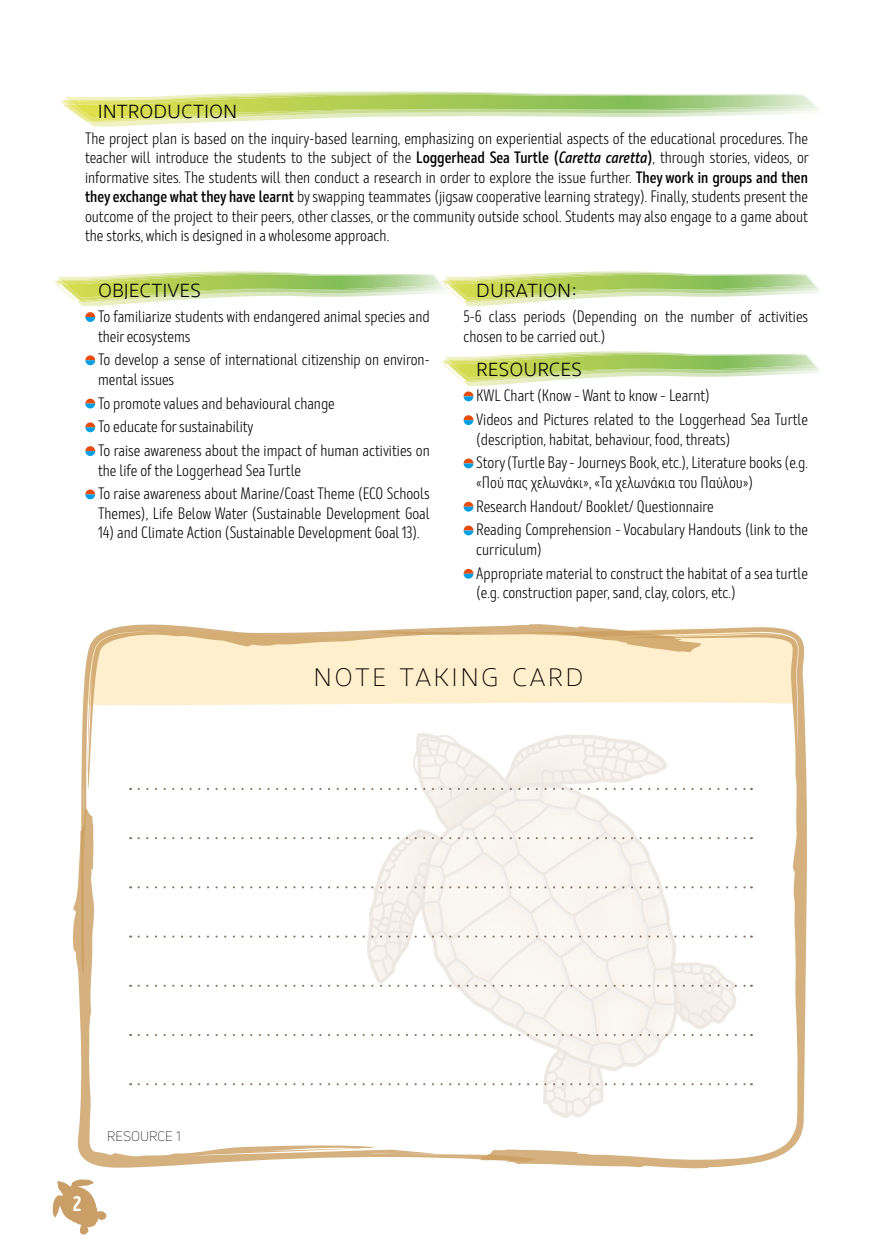
<style>
.page{position:relative;width:893px;height:1255px;background:#fff}
.page>*{position:absolute;margin:0;border:0;box-sizing:border-box;transform-origin:0 0}
.Shapes_02{font:200 24px "Vocal";letter-spacing:.1em;color:#000}
.t1{font:700 21px "Mozer";color:#fff}
.SUB_00{font:300 18px "Vocal";color:#000}
.Basic_body_with_cust{font:16.5px/19.5px "Mozer";color:#000}
.Basic_body_txt_01{font:16.5px/19.5px "Mozer";color:#000;text-align:justify}
.Resource_Label{font:300 13.5px "Uni Neue";color:#000}
.s1{font-weight:600}
.s2{font-weight:600;font-style:italic}
</style>
<div class="page">
<svg style="left:53px;top:1179px;width:54px;height:55px"></svg>
<svg style="left:81px;top:624px;width:505px;height:184px;fill:#ffefcd"></svg>
<svg style="left:376px;top:627px;width:431px;height:541px"></svg>
<svg style="left:73px;top:808px;width:463px;height:359px"></svg>
<svg style="left:139px;top:730px;width:613px;height:388px"></svg>
<img style="left:60px;top:101px;width:125px;height:25px">
<img style="left:64px;top:101px;width:755px;height:22px">
<img style="left:68px;top:109px;width:430px;height:12px">
<img style="left:65px;top:91px;width:450px;height:9px">
<img style="left:68px;top:93px;width:498px;height:16px">
<img style="left:69px;top:94px;width:748px;height:16px">
<img style="left:74px;top:95px;width:740px;height:23px">
<img style="left:54px;top:281px;width:94px;height:25px">
<img style="left:57px;top:281px;width:104px;height:21px">
<img style="left:61px;top:288px;width:164px;height:13px">
<img style="left:58px;top:271px;width:240px;height:8px">
<img style="left:61px;top:273px;width:252px;height:15px">
<img style="left:62px;top:274px;width:381px;height:16px">
<img style="left:66px;top:275px;width:376px;height:22px">
<img style="left:442px;top:281px;width:378px;height:25px">
<img style="left:448px;top:288px;width:206px;height:13px">
<img style="left:445px;top:271px;width:231px;height:8px">
<img style="left:448px;top:273px;width:243px;height:15px">
<img style="left:449px;top:274px;width:368px;height:16px">
<img style="left:453px;top:275px;width:361px;height:22px">
<img style="left:442px;top:361px;width:378px;height:25px">
<img style="left:445px;top:361px;width:374px;height:21px">
<img style="left:448px;top:368px;width:206px;height:13px">
<img style="left:445px;top:351px;width:232px;height:8px">
<img style="left:448px;top:353px;width:243px;height:15px">
<img style="left:449px;top:354px;width:368px;height:16px">
<img style="left:453px;top:355px;width:361px;height:22px">
<svg style="left:85px;top:312px;width:10px;height:10px"></svg>
<svg style="left:85px;top:355px;width:10px;height:10px"></svg>
<svg style="left:85px;top:398px;width:10px;height:10px"></svg>
<svg style="left:85px;top:422px;width:10px;height:10px"></svg>
<svg style="left:85px;top:446px;width:10px;height:10px"></svg>
<svg style="left:85px;top:489px;width:10px;height:10px"></svg>
<svg style="left:464px;top:391px;width:9px;height:10px"></svg>
<svg style="left:464px;top:415px;width:9px;height:10px"></svg>
<svg style="left:464px;top:458px;width:9px;height:10px"></svg>
<svg style="left:464px;top:502px;width:9px;height:9px"></svg>
<svg style="left:464px;top:525px;width:9px;height:10px"></svg>
<svg style="left:464px;top:569px;width:9px;height:9px"></svg>
<p class="SUB_00" style="left:98px;top:97px;width:141px">INTRODUCTION</p>
<p class="Basic_body_txt_01" style="left:85px;top:129px;width:725px">The project plan is based on the inquiry-based learning, emphasizing on experiential aspects of the educational procedures. The teacher will introduce the students to the subject of the <span class="s1">Loggerhead Sea Turtle (</span><span class="s2">Caretta caretta</span><span class="s1">)</span>, through stories, videos, or informative sites. The students will then conduct a research in order to explore the issue further. <span class="s1">They work in groups and then they exchange what they have learnt</span> by swapping teammates (jigsaw cooperative learning strategy). Finally, students present the outcome of the project to their peers, other classes, or the community outside school. Students may also engage to a game about the storks, which is designed in a wholesome approach.</p>
<p class="SUB_00" style="left:98px;top:276px;width:105px">OBJECTIVES</p>
<p class="Basic_body_with_cust" style="left:98px;top:307px;width:333px">To familiarize students with endangered animal species and their ecosystems</p>
<p class="Basic_body_with_cust" style="left:98px;top:350px;width:333px">To develop a sense of international citizenship on environ&shy;mental issues</p>
<p class="Basic_body_with_cust" style="left:98px;top:393px;width:238px">To promote values and behavioural change</p>
<p class="Basic_body_with_cust" style="left:98px;top:417px;width:157px">To educate for sustainability</p>
<p class="Basic_body_with_cust" style="left:98px;top:441px;width:333px">To raise awareness about the impact of human activities on the life of the Loggerhead Sea Turtle</p>
<p class="Basic_body_with_cust" style="left:98px;top:484px;width:333px">To raise awareness about Marine/Coast Theme (ECO Schools<br>Themes), Life Below Water (Sustainable Development Goal</p>
<p class="Basic_body_with_cust" style="left:98px;top:523px;width:323px">14) and Climate Action (Sustainable Development Goal 13).</p>
<p class="SUB_00" style="left:476px;top:276px;width:102px">DURATION:</p>
<p class="Basic_body_txt_01" style="left:463px;top:307px;width:346px">5-6 class periods (Depending on the number of activities chosen to be carried out.)</p>
<p class="SUB_00" style="left:476px;top:355px;width:107px">RESOURCES</p>
<p class="Basic_body_with_cust" style="left:476px;top:386px;width:235px">KWL Chart (Know – Want to know – Learnt)</p>
<p class="Basic_body_with_cust" style="left:476px;top:410px;width:333px">Videos and Pictures related to the Loggerhead Sea Turtle (description, habitat, behaviour, food, threats)</p>
<p class="Basic_body_with_cust" style="left:476px;top:453px;width:333px">Story (Turtle Bay – Journeys Book, etc.), Literature books (e.g. «Πού πας χελωνάκι», «Τα χελωνάκια του Παύλου»)</p>
<p class="Basic_body_with_cust" style="left:476px;top:496px;width:239px">Research Handout/ Booklet/ Questionnaire</p>
<p class="Basic_body_with_cust" style="left:476px;top:520px;width:333px">Reading Comprehension – Vocabulary Handouts (link to the curriculum)</p>
<p class="Basic_body_with_cust" style="left:476px;top:563px;width:333px">Appropriate material to construct the habitat of a sea turtle (e.g. construction paper, sand, clay, colors, etc.)</p>
<p class="Shapes_02" style="left:314px;top:658px;width:271px">NOTE TAKING CARD</p>
<p class="t1" style="left:73px;top:1190px;width:10px">2</p>
<p class="Resource_Label" style="left:107px;top:1127px;width:75px">RESOURCE 1</p>
</div>
